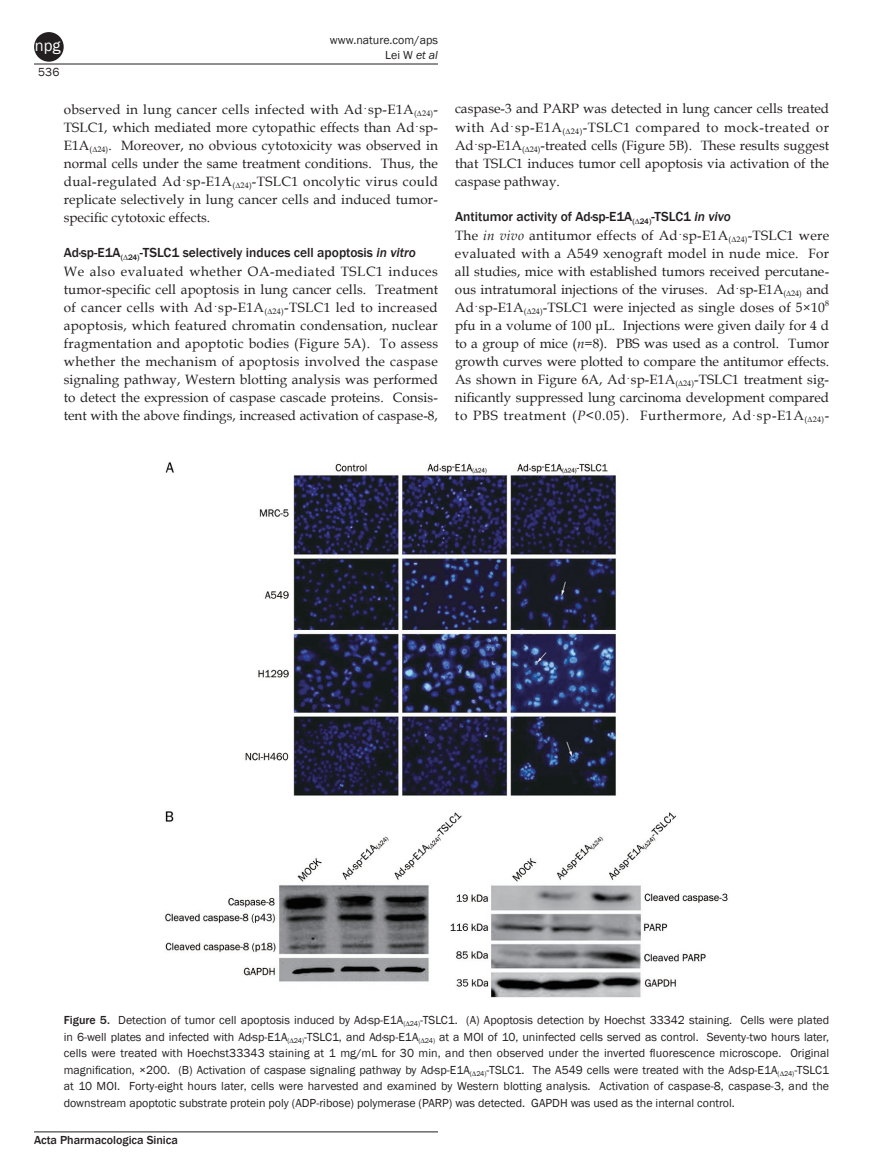
<style>
.page{position:relative;width:893px;height:1170px;background:#fff}
.page>*{position:absolute;margin:0;border:0;box-sizing:border-box;transform-origin:0 0}
.t1{font:16.5px "Franklin Gothic";color:#fff}
.t2{font:13.5px/18px "Book Antiqua";letter-spacing:.01em;color:#231f20;text-align:justify}
.t3{font:13.5px "Book Antiqua 2";color:#231f20}
.t4{font:500 13.5px "Franklin Gothic";color:#231f20}
.t5{font:13.5px "Book Antiqua";letter-spacing:.045em;color:#231f20}
.t6{font:13.5px "Book Antiqua";letter-spacing:.04em;color:#231f20}
.t7{font:12px/15px "Franklin Gothic";color:#231f20;text-align:right}
.t8{font:12px/16.5px "Franklin Gothic Book 2";color:#231f20}
.t9{font:12px "Franklin Gothic Medium 2";color:#231f20}
.s1{font-style:italic}
.s2{font-family:"Times New Roman"}
.s3{font-weight:500}
.s4{font-family:"Franklin Gothic Book 2"}
.s5{font-family:"Franklin Gothic"}
</style>
<div class="page">
<hr style="left:34px;top:64px;width:404px;height:1px;background:#231f20">
<hr style="left:34px;top:1131px;width:404px;height:1px;background:#231f20">
<div style="left:34px;top:32px;width:30px;height:30px;background:#231f20;border-radius:50%"></div>
<img style="left:165px;top:462px;width:563px;height:534px">
<p class="t1" style="left:35px;top:35px;width:27px">npg</p>
<p class="t7" style="left:38px;top:65px;width:23px">536</p>
<p class="t7" style="left:330px;top:32px;width:110px">www.nature.com/aps<br>Lei W <span class="s1">et al</span></p>
<p class="t2" style="left:64px;top:100px;width:376px">observed in lung cancer cells infected with Ad<span class="s2">·</span>sp-E1A<sub>(∆24)</sub>- TSLC1, which mediated more cytopathic effects than Ad<span class="s2">·</span>sp-E1A<sub>(∆24)</sub>. Moreover, no obvious cytotoxicity was observed in normal cells under the same treatment conditions. Thus, the dual-regulated Ad<span class="s2">·</span>sp-E1A<sub>(∆24)</sub>-TSLC1 oncolytic virus could replicate selectively in lung cancer cells and induced tumor-</p>
<p class="t3" style="left:64px;top:207px;width:148px">specific cytotoxic effects.</p>
<p class="t4" style="left:64px;top:244px;width:354px">Ad·sp-E1A<sub>(∆24)</sub>-TSLC1 selectively induces cell apoptosis <span class="s1">in vitro</span></p>
<p class="t6" style="left:64px;top:261px;width:376px">We also evaluated whether OA-mediated TSLC1 induces</p>
<p class="t3" style="left:64px;top:279px;width:376px">tumor-specific cell apoptosis in lung cancer cells. Treatment</p>
<p class="t2" style="left:64px;top:298px;width:376px">of cancer cells with Ad<span class="s2">·</span>sp-E1A<sub>(∆24)</sub>-TSLC1 led to increased apoptosis, which featured chromatin condensation, nuclear fragmentation and apoptotic bodies (Figure 5A). To assess whether the mechanism of apoptosis involved the caspase signaling pathway, western blotting analysis was performed to detect the expression of caspase cascade proteins. Consis-</p>
<p class="t3" style="left:64px;top:405px;width:376px">tent with the above findings, increased activation of caspase-8,</p>
<p class="t2" style="left:455px;top:100px;width:376px">caspase-3 and PARP was detected in lung cancer cells treated with Ad<span class="s2">·</span>sp-E1A<sub>(∆24)</sub>-TSLC1 compared to mock-treated or Ad<span class="s2">·</span>sp-E1A<sub>(∆24)</sub>-treated cells (Figure 5B). These results suggest that TSLC1 induces tumor cell apoptosis via activation of the caspase pathway.</p>
<p class="t4" style="left:455px;top:208px;width:277px">Antitumor activity of Ad·sp-E1A<sub>(∆24)</sub>-TSLC1 <span class="s1">in vivo</span></p>
<p class="t2" style="left:455px;top:226px;width:376px">The <span class="s1">in vivo</span> antitumor effects of Ad<span class="s2">·</span>sp-E1A<sub>(∆24)</sub>-TSLC1 were evaluated with a A549 xenograft model in nude mice. For all studies, mice with established tumors received percutane&shy;ous intratumoral injections of the viruses. Ad<span class="s2">·</span>sp-E1A<sub>(∆24)</sub> and Ad<span class="s2">·</span>sp-E1A<sub>(∆24)</sub>-TSLC1 were injected as single doses of 5×10<sup>8</sup></p>
<p class="t3" style="left:455px;top:315px;width:376px">pfu in a volume of 100 μL. Injections were given daily for 4 d</p>
<p class="t2" style="left:455px;top:334px;width:376px">to a group of mice (<span class="s1">n</span>=8). PBS was used as a control. Tumor growth curves were plotted to compare the antitumor effects.<br>As shown in Figure 6A, Ad<span class="s2">·</span>sp-E1A<sub>(∆24)</sub>-TSLC1 treatment sig-</p>
<p class="t3" style="left:455px;top:387px;width:376px">nificantly suppressed lung carcinoma development compared</p>
<p class="t5" style="left:455px;top:405px;width:376px">to PBS treatment (<span class="s1">P</span>&lt;0.05). Furthermore, Ad<span class="s2">·</span>sp-E1A<sub>(∆24)</sub>-</p>
<p class="t7" style="left:64px;top:1011px;width:767px;line-height:16.5px;text-align:left"><span class="s3">Figure 5.</span> <span class="s4">Detection of tumor cell apoptosis induced by Ad·sp-E1A</span><sub>(∆24)</sub>-TSLC1. (A) Apoptosis detection by Hoechst 33342 staining. Cells were plated in 6-well plates and infected with Ad·sp-E1A<sub>(∆24)</sub>-TSLC1, and Ad·sp-E1A<sub>(∆24)</sub> at a MOI of 10, uninfected cells served as control. Seventy-two hours later,</p>
<p class="t8" style="left:64px;top:1044px;width:767px">cells were treated with Hoechst33343 staining at 1 mg/mL for 30 min, and then observed under the inverted fluorescence microscope. Original magnification, ×200. (B) Activation of caspase signaling pathway by Ad·sp-E1A<sub>(∆24)</sub><span class="s5">-TSLC1. The A549 cells were treated with the Ad·sp-E1A</span><sub>(∆24)</sub><span class="s5">-TSLC1</span></p>
<p class="t7" style="left:64px;top:1078px;width:767px">at 10 MOI. Forty-eight hours later, cells were harvested and examined by western blotting analysis. Activation of caspase-8, caspase-3, and the</p>
<p class="t8" style="left:64px;top:1094px;width:673px">downstream apoptotic substrate protein poly (ADP-ribose) polymerase (PARP) was detected. GAPDH was used as the internal control.</p>
<p class="t9" style="left:34px;top:1132px;width:145px">Acta Pharmacologica Sinica</p>
</div>
